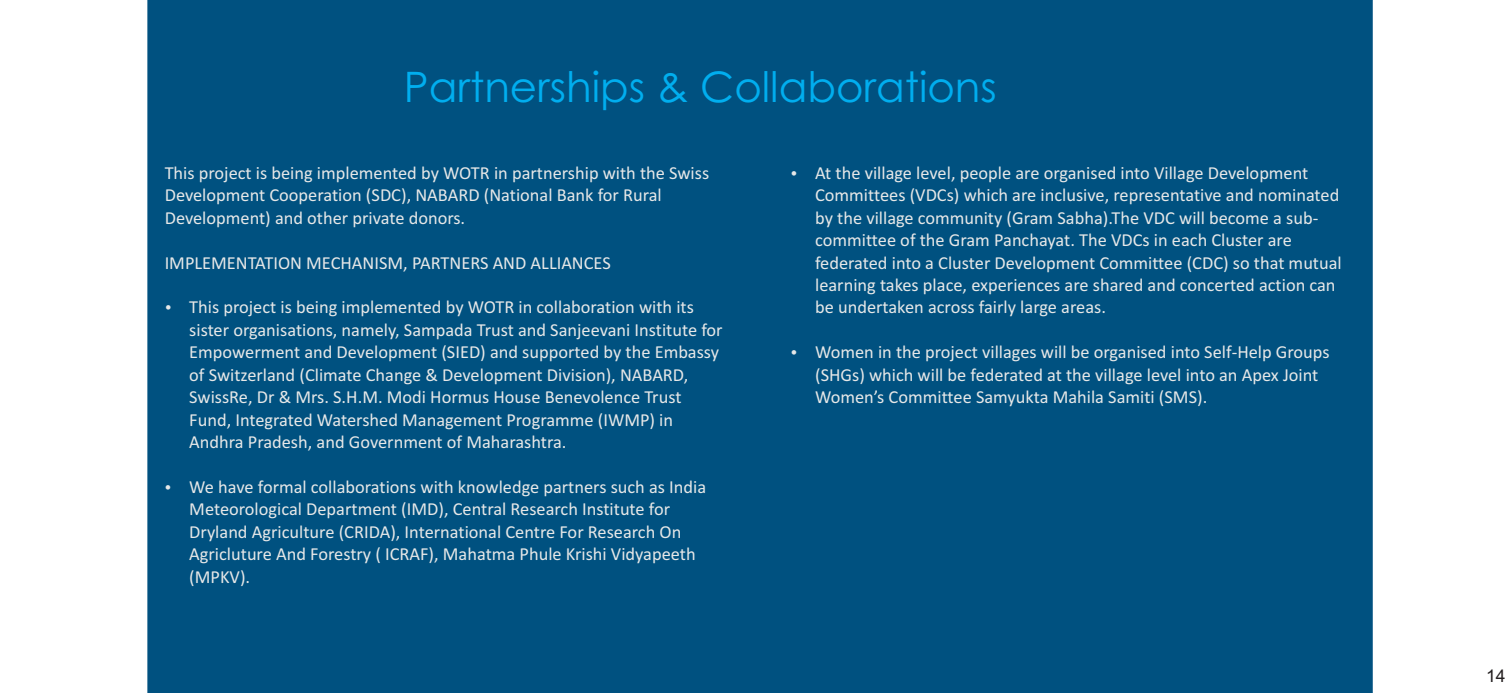
<style>
.page{position:relative;width:1512px;height:693px;background:#fff}
.page>*{position:absolute;margin:0;border:0;box-sizing:border-box;transform-origin:0 0}
.t1{font:42px "Century Gothic";color:#00aeef}
.t2{font:18.38px/22.4px "Calibri";color:#e7e8e8}
.t3{font:17.5px "Arial";color:#231f20}
</style>
<div class="page">
<div style="left:147px;top:0;width:1226px;height:693px;background:#005180"></div>
<svg style="left:792px;top:171px;width:4px;height:4px"></svg>
<svg style="left:166px;top:305px;width:5px;height:5px"></svg>
<svg style="left:792px;top:350px;width:4px;height:5px"></svg>
<svg style="left:166px;top:485px;width:4px;height:4px"></svg>
<h1 class="t1" style="left:404px;top:70px;width:594px">Partnerships &amp; Collaborations</h1>
<p class="t2" style="left:165px;top:163px;width:546px">This project is being implemented by WOTR in partnership with the Swiss</p>
<p class="t2" style="left:815px;top:163px;width:495px">At the village level, people are organised into Village Development</p>
<p class="t2" style="left:165px;top:185px;width:499px">Development Cooperation (SDC), NABARD (National Bank for Rural</p>
<p class="t2" style="left:815px;top:185px;width:526px">Committees (VDCs) which are inclusive, representative and nominated</p>
<p class="t2" style="left:165px;top:208px;width:302px">Development) and other private donors.</p>
<p class="t2" style="left:815px;top:208px;width:505px">by the village community (Gram Sabha).The VDC will become a sub&shy;committee of the Gram Panchayat. The VDCs in each Cluster are</p>
<p class="t2" style="left:165px;top:253px;width:448px">IMPLEMENTATION MECHANISM, PARTNERS AND ALLIANCES</p>
<p class="t2" style="left:815px;top:253px;width:528px">federated into a Cluster Development Committee (CDC) so that mutual learning takes place, experiences are shared and concerted action can</p>
<p class="t2" style="left:189px;top:298px;width:506px">This project is being implemented by WOTR in collaboration with its</p>
<p class="t2" style="left:815px;top:298px;width:292px">be undertaken across fairly large areas.</p>
<p class="t2" style="left:189px;top:320px;width:535px">sister organisations, namely, Sampada Trust and Sanjeevani Institute for<br>Empowerment and Development (SIED) and supported by the Embassy</p>
<p class="t2" style="left:815px;top:343px;width:516px">Women in the project villages will be organised into Self-Help Groups</p>
<p class="t2" style="left:189px;top:365px;width:501px">of Switzerland (Climate Change &amp; Development Division), NABARD,</p>
<p class="t2" style="left:815px;top:365px;width:505px">(SHGs) which will be federated at the village level into an Apex Joint</p>
<p class="t2" style="left:189px;top:387px;width:494px">SwissRe, Dr &amp; Mrs. S.H.M. Modi Hormus House Benevolence Trust</p>
<p class="t2" style="left:815px;top:387px;width:394px">Women’s Committee Samyukta Mahila Samiti (SMS).</p>
<p class="t2" style="left:189px;top:410px;width:485px">Fund, Integrated Watershed Management Programme (IWMP) in<br>Andhra Pradesh, and Government of Maharashtra.</p>
<p class="t2" style="left:189px;top:477px;width:518px">We have formal collaborations with knowledge partners such as India Meteorological Department (IMD), Central Research Institute for Dryland Agriculture (CRIDA), International Centre For Research On Agricluture And Forestry ( ICRAF), Mahatma Phule Krishi Vidyapeeth (MPKV).</p>
<p class="t3" style="left:1486px;top:670px;width:21px">14</p>
</div>
